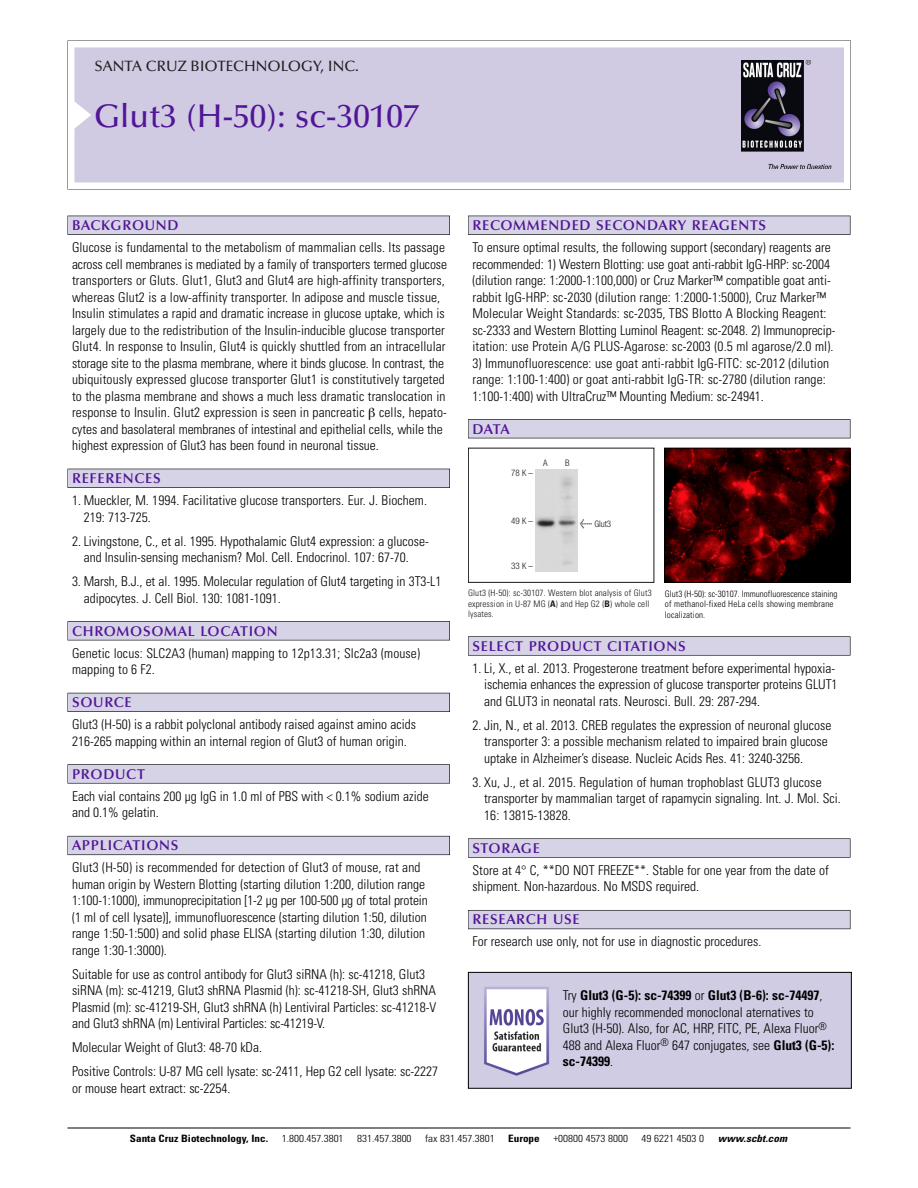
<style>
.page{position:relative;width:918px;height:1188px;background:#fff}
.page>*{position:absolute;margin:0;border:0;box-sizing:border-box;transform-origin:0 0}
.t1{font:500 33px "Optima";color:#511695}
.t2{font:500 15px "Optima";color:#231f20}
.t3{font:600 14.25px "Optima";letter-spacing:.05em;color:#511695}
.t4{font:300 condensed 13.5px/16.5px "Univers";color:#000}
.t5{font:300 condensed 10.2px "Univers";color:#000;scale:1.1 1}
.t6{font:700 condensed 10.2px "Univers";color:#000;scale:1.1 1}
.t7{font:italic 700 condensed 10.2px "Univers";letter-spacing:.005em;color:#000;scale:1.1 1}
.t8{font:300 condensed 9px/10.5px "Univers";letter-spacing:.015em;color:#000}
.t9{font:9px/10.5px "Univers Condensed Light+BINIUF";letter-spacing:.015em;color:#191919}
.t10{font:9px "Helvetica Neue Light Cond+PPSMLC";color:#191919}
.s1{font-family:"Meta Plus Book Roman+VKDGEY";font-size:10.5px}
.s2{font-family:"Univers Condensed Bold+ZAHQAK"}
.s3{font-weight:700}
</style>
<div class="page">
<svg style="left:68px;top:40px;width:783px;height:149px"></svg>
<div style="left:74px;top:47px;width:770px;height:135px;background:#d1cae3"></div>
<img style="left:741px;top:60px;width:90px;height:108px">
<div style="left:68px;top:216px;width:382px;height:19px;background:#525155"></div>
<div style="left:68px;top:216px;width:381px;height:18px;background:#d7d3e7"></div>
<div style="left:68px;top:469px;width:382px;height:19px;background:#515055"></div>
<div style="left:68px;top:469px;width:381px;height:18px;background:#d7d3e7"></div>
<div style="left:68px;top:621px;width:382px;height:19px;background:#545357"></div>
<div style="left:68px;top:622px;width:381px;height:18px;background:#d7d3e7"></div>
<div style="left:68px;top:693px;width:382px;height:19px;background:#54535a"></div>
<div style="left:68px;top:693px;width:381px;height:18px;background:#d7d3e7"></div>
<svg style="left:68px;top:764px;width:382px;height:20px"></svg>
<div style="left:68px;top:765px;width:381px;height:18px;background:#d7d3e7"></div>
<div style="left:68px;top:836px;width:382px;height:19px;background:#66646e"></div>
<div style="left:68px;top:836px;width:381px;height:18px;background:#d7d3e7"></div>
<div style="left:468px;top:216px;width:382px;height:19px;background:#525155"></div>
<div style="left:468px;top:216px;width:382px;height:18px;background:#d7d3e7"></div>
<div style="left:468px;top:419px;width:382px;height:19px;background:#525155"></div>
<div style="left:468px;top:420px;width:382px;height:18px;background:#d7d3e7"></div>
<div style="left:468px;top:636px;width:382px;height:20px;background:#666667"></div>
<div style="left:468px;top:637px;width:382px;height:18px;background:#d7d3e7"></div>
<div style="left:468px;top:838px;width:382px;height:20px;background:#666"></div>
<div style="left:468px;top:839px;width:382px;height:18px;background:#d7d3e7"></div>
<div style="left:468px;top:910px;width:382px;height:19px;background:#5b5961"></div>
<div style="left:468px;top:911px;width:382px;height:18px;background:#d7d3e7"></div>
<hr style="left:68px;top:1128px;width:782px;height:1px;background:#000">
<img style="left:666px;top:450px;width:182px;height:131px">
<div style="left:664px;top:448px;width:186px;height:135px;border:1px solid #000"></div>
<div style="left:468px;top:448px;width:186px;height:135px;border:1px solid #191919"></div>
<img style="left:535px;top:469px;width:42px;height:103px">
<img style="left:470px;top:974px;width:380px;height:113px">
<div style="left:468px;top:972px;width:384px;height:117px;border:1px solid #000"></div>
<p class="t2" style="left:94px;top:61px;width:266px">SANTA CRUZ BIOTECHNOLOGY, INC.</p>
<h1 class="t1" style="left:94px;top:103px;width:326px">Glut3 (H-50): sc-30107</h1>
<p class="t3" style="left:72px;top:219px;width:108px">BACKGROUND</p>
<p class="t4" style="left:72px;top:240px;width:376px">Glucose is fundamental to the metabolism of mammalian cells. Its passage across cell membranes is mediated by a family of transporters termed glucose transporters or Gluts. Glut1, Glut3 and Glut4 are high-affinity transporters, whereas Glut2 is a low-affinity transporter. In adipose and muscle tissue, Insulin stimulates a rapid and dramatic increase in glucose uptake, which is largely due to the redistribution of the Insulin-inducible glucose transporter Glut4. In response to Insulin, Glut4 is quickly shuttled from an intracellular storage site to the plasma membrane, where it binds glucose. In contrast, the ubiquitously expressed glucose transporter Glut1 is constitutively targeted to the plasma membrane and shows a much less dramatic translocation in response to Insulin. Glut2 expression is seen in pancreatic cells, hepato&shy;cytes and basolateral membranes of intestinal and epithelial cells, while the highest expression of Glut3 has been found in neuronal tissue.</p>
<p class="t3" style="left:72px;top:473px;width:90px">REFERENCES</p>
<p class="t4" style="left:84px;top:493px;width:345px;text-indent:-12px">1. Mueckler, M. 1994. Facilitative glucose transporters. Eur. J. Biochem.<br>219: 713-725.</p>
<p class="t4" style="left:84px;top:534px;width:347px;text-indent:-12px">2. Livingstone, C., et al. 1995. Hypothalamic Glut4 expression: a glucose&shy;and Insulin-sensing mechanism? Mol. Cell. Endocrinol. 107: 67-70.</p>
<p class="t4" style="left:84px;top:574px;width:359px;text-indent:-12px">3. Marsh, B.J., et al. 1995. Molecular regulation of Glut4 targeting in 3T3-L1 adipocytes. J. Cell Biol. 130: 1081-1091.</p>
<p class="t3" style="left:72px;top:625px;width:207px">CHROMOSOMAL LOCATION</p>
<p class="t4" style="left:72px;top:646px;width:350px">Genetic locus: SLC2A3 (human) mapping to 12p13.31; Slc2a3 (mouse) mapping to 6 F2.</p>
<p class="t3" style="left:72px;top:697px;width:61px">SOURCE</p>
<p class="t4" style="left:72px;top:717px;width:345px">Glut3 (H-50) is a rabbit polyclonal antibody raised against amino acids<br>216-265 mapping within an internal region of Glut3 of human origin.</p>
<p class="t3" style="left:72px;top:768px;width:74px">PRODUCT</p>
<p class="t4" style="left:72px;top:789px;width:358px">Each vial contains 200 µg IgG in 1.0 ml of PBS with &lt; 0.1% sodium azide and 0.1% gelatin.</p>
<p class="t3" style="left:72px;top:840px;width:108px">APPLICATIONS</p>
<p class="t4" style="left:72px;top:860px;width:357px">Glut3 (H-50) is recommended for detection of Glut3 of mouse, rat and human origin by Western Blotting (starting dilution 1:200, dilution range 1:100-1:1000), immunoprecipitation [1-2 µg per 100-500 µg of total protein (1 ml of cell lysate)], immunofluorescence (starting dilution 1:50, dilution range 1:50-1:500) and solid phase ELISA (starting dilution 1:30, dilution range 1:30-1:3000).</p>
<p class="t4" style="left:72px;top:967px;width:366px">Suitable for use as control antibody for Glut3 siRNA (h): sc-41218, Glut3 siRNA (m): sc-41219, Glut3 shRNA Plasmid (h): sc-41218-SH, Glut3 shRNA Plasmid (m): sc-41219-SH, Glut3 shRNA (h) Lentiviral Particles: sc-41218-V and Glut3 shRNA (m) Lentiviral Particles: sc-41219-V.</p>
<p class="t4" style="left:72px;top:1037px;width:367px;line-height:24px">Molecular Weight of Glut3: 48-70 kDa.<br>Positive Controls: U-87 MG cell lysate: sc-2411, Hep G2 cell lysate: sc-2227</p>
<p class="t4" style="left:72px;top:1081px;width:160px">or mouse heart extract: sc-2254.</p>
<p class="t3" style="left:473px;top:219px;width:295px">RECOMMENDED SECONDARY REAGENTS</p>
<p class="t4" style="left:473px;top:240px;width:364px">To ensure optimal results, the following support (secondary) reagents are recommended: 1) Western Blotting: use goat anti-rabbit IgG-HRP: sc-2004 (dilution range: 1:2000-1:100,000) or Cruz Marker™ compatible goat anti&shy;rabbit IgG-HRP: sc-2030 (dilution range: 1:2000-1:5000), Cruz Marker™ Molecular Weight Standards: sc-2035, TBS Blotto A Blocking Reagent: sc-2333 and Western Blotting Luminol Reagent: sc-2048. 2) Immunoprecip&shy;itation: use Protein A/G PLUS-Agarose: sc-2003 (0.5 ml agarose/2.0 ml).</p>
<p class="t4" style="left:473px;top:356px;width:358px">3) Immunofluorescence: use goat anti-rabbit IgG-FITC: sc-2012 (dilution range: 1:100-1:400) or goat anti-rabbit IgG-TR: sc-2780 (dilution range:<br>1:100-1:400) with UltraCruz™ Mounting Medium: sc-24941.</p>
<p class="t3" style="left:473px;top:423px;width:39px">DATA</p>
<p class="t10" style="left:511px;top:469px;width:23px">78K–</p>
<p class="t10" style="left:543px;top:460px;width:6px">A</p>
<p class="t10" style="left:565px;top:460px;width:6px">B</p>
<p class="t10" style="left:511px;top:517px;width:23px">49K–</p>
<p class="t10" style="left:511px;top:562px;width:23px">33K–</p>
<p class="t10" style="left:580px;top:521px;width:33px"><span class="s1">&lt;</span> Glut3</p>
<p class="t9" style="left:468px;top:589px;width:185px">Glut3 (H-50): sc-30107. Western blot analysis of Glut3 expression in U-87 MG (<span class="s2">A</span>) and Hep G2 (<span class="s2">B</span>) whole cell lysates.</p>
<p class="t8" style="left:665px;top:589px;width:174px">Glut3 (H-50): sc-30107. Immunofluorescence staining of methanol-fixed HeLa cells showing membrane localization.</p>
<p class="t3" style="left:473px;top:640px;width:215px">SELECT PRODUCT CITATIONS</p>
<p class="t4" style="left:484px;top:661px;width:355px;text-indent:-12px">1. Li, X., et al. 2013. Progesterone treatment before experimental hypoxia&shy;ischemia enhances the expression of glucose transporter proteins GLUT1 and GLUT3 in neonatal rats. Neurosci. Bull. 29: 287-294.</p>
<p class="t4" style="left:484px;top:718px;width:349px;text-indent:-12px">2. Jin, N., et al. 2013. CREB regulates the expression of neuronal glucose transporter 3: a possible mechanism related to impaired brain glucose uptake in Alzheimer’s disease. Nucleic Acids Res. 41: 3240-3256.</p>
<p class="t4" style="left:484px;top:775px;width:358px;text-indent:-12px">3. Xu, J., et al. 2015. Regulation of human trophoblast GLUT3 glucose transporter by mammalian target of rapamycin signaling. Int. J. Mol. Sci.<br>16: 13815-13828.</p>
<p class="t3" style="left:473px;top:842px;width:69px">STORAGE</p>
<p class="t4" style="left:473px;top:863px;width:358px">Store at 4° C, **DO NOT FREEZE**. Stable for one year from the date of shipment. Non-hazardous. No MSDS required.</p>
<p class="t3" style="left:473px;top:914px;width:109px">RESEARCH USE</p>
<p class="t4" style="left:473px;top:935px;width:290px">For research use only, not for use in diagnostic procedures.</p>
<p class="t4" style="left:563px;top:988px;width:273px">Try <span class="s3">Glut3 (G-5): sc-74399</span> or <span class="s3">Glut3 (B-6): sc-74497</span>, our highly recommended monoclonal aternatives to Glut3 (H-50). Also, for AC, HRP, FITC, PE, Alexa Fluor<sup>® </sup>488 and Alexa Fluor<sup>®</sup> 647 conjugates, see <span class="s3">Glut3 (G-5): sc-74399</span>.</p>
<p class="t6" style="left:130px;top:1135px;width:127px">Santa Cruz Biotechnology, Inc.</p>
<p class="t5" style="left:282px;top:1135px;width:58px">1.800.457.3801</p>
<p class="t5" style="left:357px;top:1135px;width:51px">831.457.3800</p>
<p class="t5" style="left:425px;top:1135px;width:65px">fax 831.457.3801</p>
<p class="t6" style="left:508px;top:1135px;width:30px">Europe</p>
<p class="t5" style="left:553px;top:1135px;width:69px">+00800 4573 8000</p>
<p class="t5" style="left:642px;top:1135px;width:58px">49 6221 4503 0</p>
<p class="t7" style="left:718px;top:1135px;width:64px">www.scbt.com</p>
</div>
